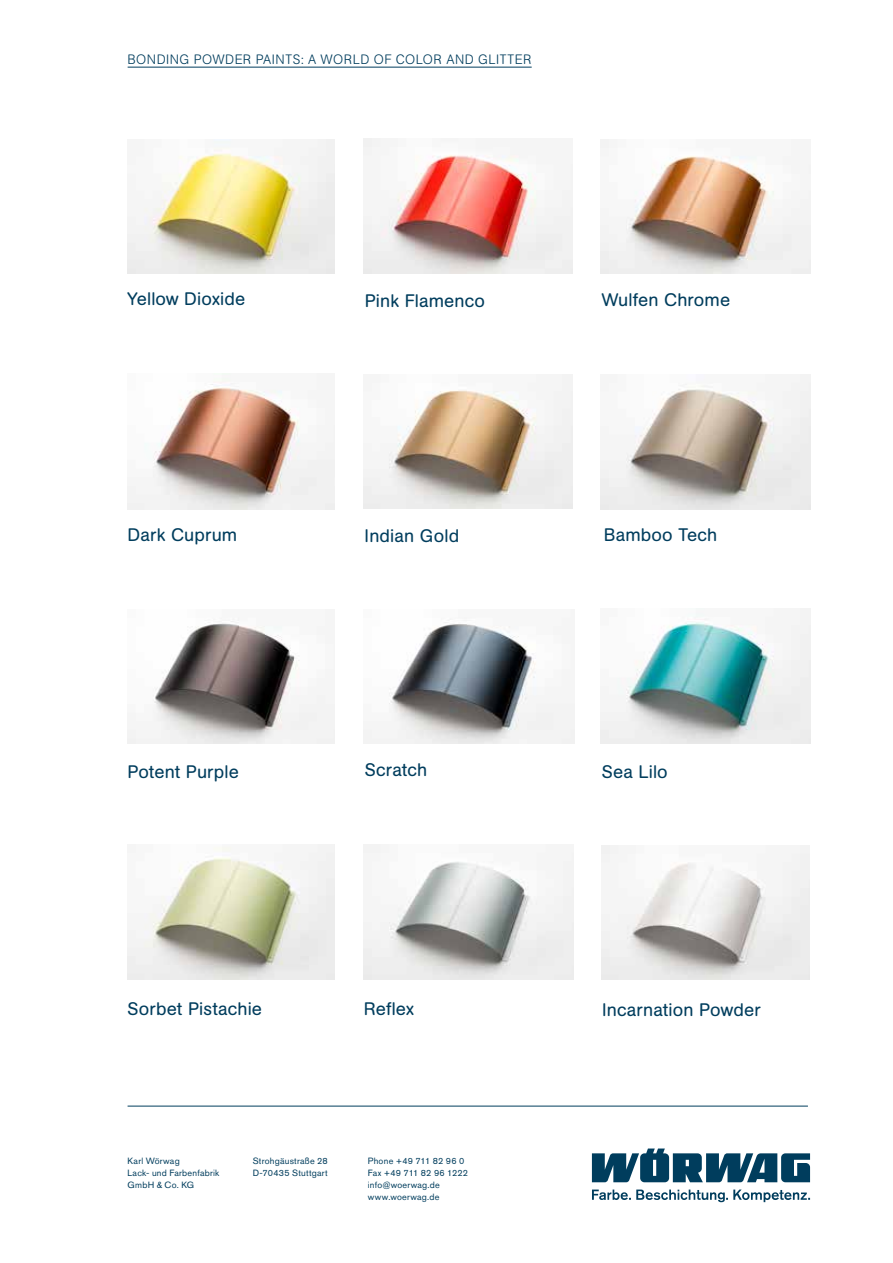
<style>
.page{position:relative;width:893px;height:1263px;background:#fff}
.page>*{position:absolute;margin:0;border:0;box-sizing:border-box;transform-origin:0 0}
.t1{font:18px "AG Book Rounded Pro";letter-spacing:.01em;color:#003d5d}
.t2{font:300 13.5px "AG Book Rounded Pro";letter-spacing:.035em;color:#003d5d}
.t3{font:9px/12px "Akzidenz Grotesk Pro";letter-spacing:.025em;color:#003d5d}
</style>
<div class="page">
<hr style="left:128px;top:1106px;width:680px;height:1px;background:#003d5d">
<hr style="left:128px;top:67px;width:404px;height:1px;background:#003d5d">
<img style="left:601px;top:374px;width:209px;height:135px">
<img style="left:127px;top:374px;width:207px;height:135px">
<img style="left:601px;top:845px;width:208px;height:134px">
<img style="left:364px;top:374px;width:209px;height:135px">
<img style="left:363px;top:139px;width:210px;height:135px">
<img style="left:127px;top:618px;width:207px;height:126px">
<img style="left:364px;top:844px;width:209px;height:135px">
<img style="left:364px;top:619px;width:211px;height:124px">
<img style="left:601px;top:608px;width:209px;height:135px">
<img style="left:127px;top:844px;width:207px;height:135px">
<img style="left:601px;top:139px;width:209px;height:135px">
<img style="left:127px;top:139px;width:207px;height:134px">
<svg style="left:592px;top:1148px;width:218px;height:54px"></svg>
<h2 class="t2" style="left:128px;top:51px;width:405px">BONDING POWDER PAINTS: A WORLD OF COLOR AND GLITTER</h2>
<h1 class="t1" style="left:128px;top:287px;width:119px">Yellow Dioxide</h1>
<h1 class="t1" style="left:365px;top:289px;width:122px">Pink Flamenco</h1>
<h1 class="t1" style="left:602px;top:288px;width:130px">Wulfen Chrome</h1>
<h1 class="t1" style="left:128px;top:523px;width:111px">Dark Cuprum</h1>
<h1 class="t1" style="left:365px;top:524px;width:96px">Indian Gold</h1>
<h1 class="t1" style="left:604px;top:523px;width:115px">Bamboo Tech</h1>
<h1 class="t1" style="left:128px;top:760px;width:113px">Potent Purple</h1>
<h1 class="t1" style="left:365px;top:758px;width:64px">Scratch</h1>
<h1 class="t1" style="left:602px;top:759px;width:67px">sea Lilo</h1>
<h1 class="t1" style="left:364px;top:997px;width:52px">Reflex</h1>
<h1 class="t1" style="left:128px;top:997px;width:136px">Sorbet Pistachie</h1>
<h1 class="t1" style="left:602px;top:998px;width:160px">Incarnation Powder</h1>
<p class="t3" style="left:128px;top:1155px;width:93px">Karl Wörwag<br>Lack- und Farbenfabrik<br>GmbH &amp; Co. KG</p>
<p class="t3" style="left:253px;top:1155px;width:77px">Strohgäustraße 28<br>D-70435 Stuttgart</p>
<p class="t3" style="left:368px;top:1155px;width:102px">Phone +49 711 82 96 0<br>Fax +49 711 82 96 1222 info@woerwag.de www.woerwag.de</p>
</div>
